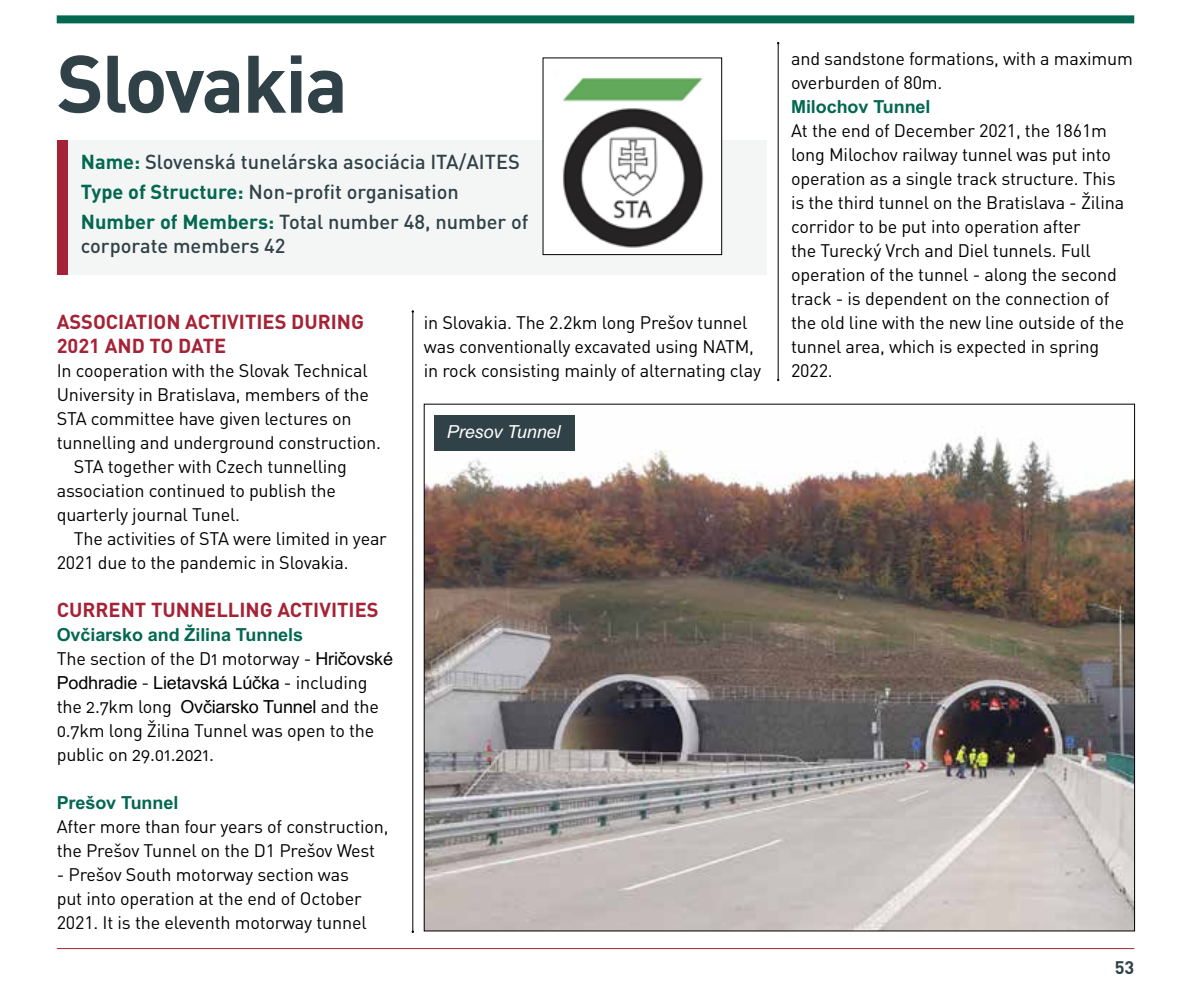
<style>
.page{position:relative;width:1191px;height:1005px;background:#fff}
.page>*{position:absolute;margin:0;border:0;box-sizing:border-box;transform-origin:0 0}
.t1{font:700 80px "DIN";letter-spacing:-.025em;color:#304148}
.t2{font:500 20px/29.6px "DIN";color:#304148}
.t3{font:700 20px/24px "DIN";color:#a52336}
.t4{font:18px/24px "DIN";letter-spacing:-.01em;color:#000}
.t5{font:18px/24px "DIN Regular Alternate";letter-spacing:-.01em;color:#000}
.t6{font:700 18px "Arial CE";letter-spacing:-.005em;color:#036751}
.t7{font:18px "Arial CE";letter-spacing:-.01em;color:#000}
.t8{font:italic 18px "Arial CE";letter-spacing:-.005em;color:#fff}
.t9{font:700 18px "DIN";color:#304148}
.s1{font-weight:700;color:#036751}
.s2{font-family:"Arial CE"}
.s3{font-family:"DIN Regular Alternate"}
</style>
<div class="page">
<hr style="left:57px;top:948px;width:1077px;height:1px;background:#a52336">
<div style="left:57px;top:15px;width:1077px;height:8px;background:#036751"></div>
<hr style="left:412px;top:311px;width:1px;height:620px;background:#000">
<hr style="left:778px;top:43px;width:1px;height:337px;background:#000">
<div style="left:57px;top:140px;width:710px;height:135px;background:#f4f6f5"></div>
<div style="left:57px;top:140px;width:10px;height:135px;background:#a52336"></div>
<div style="left:543px;top:58px;width:178px;height:197px;background:#fff"></div>
<img style="left:563px;top:77px;width:141px;height:171px">
<div style="left:543px;top:58px;width:179px;height:197px;border:1px solid #000"></div>
<img style="left:426px;top:435px;width:706px;height:494px">
<div style="left:434px;top:415px;width:141px;height:35px;background:#304148"></div>
<h1 class="t1" style="left:57px;top:31px;width:293px">Slovakia</h1>
<p class="t2" style="left:81px;top:146px;width:449px"><span class="s1">Name:</span> Slovenská tunelárska asociácia ITA/AITES<br><span class="s1">Type of Structure:</span> Non-profit organisation<br><span class="s1">Number of Members:</span> Total number 48, number of</p>
<p class="t2" style="left:81px;top:230px;width:206px">corporate members 42</p>
<p class="t3" style="left:57px;top:309px;width:309px">ASSOCIATION ACTIVITIES DURING<br>2021 AND TO DATE</p>
<p class="t4" style="left:57px;top:358px;width:312px">In cooperation with the Slovak Technical</p>
<p class="t4" style="left:57px;top:382px;width:314px">University in Bratislava, members of the</p>
<p class="t4" style="left:57px;top:406px;width:296px">STA committee have given lectures on</p>
<p class="t4" style="left:57px;top:430px;width:326px">tunnelling and underground construction.</p>
<p class="t4" style="left:74px;top:454px;width:275px">STA together with Czech tunnelling</p>
<p class="t4" style="left:57px;top:478px;width:281px">association continued to publish the</p>
<p class="t4" style="left:57px;top:502px;width:185px">quarterly journal Tunel.</p>
<p class="t4" style="left:74px;top:526px;width:315px">The activities of STA were limited in year</p>
<p class="t4" style="left:57px;top:550px;width:293px">2021 due to the pandemic in Slovakia.</p>
<p class="t3" style="left:57px;top:597px;width:323px">CURRENT TUNNELLING ACTIVITIES</p>
<p class="t6" style="left:57px;top:624px;width:248px">Ovčiarsko and Žilina Tunnels</p>
<p class="t5" style="left:57px;top:646px;width:338px">The section of the D1 motorway - <span class="s2">Hričovské</span></p>
<p class="t7" style="left:57px;top:672px;width:312px">Podhradie <span class="s3">-</span> Lietavská Lúčka <span class="s3">- including</span></p>
<p class="t5" style="left:57px;top:694px;width:324px">the 2.7km long <span class="s2">Ovčiarsko Tunnel</span> and the<br>0.7km long Žilina Tunnel was open to the public on 29.01.2021.</p>
<p class="t6" style="left:57px;top:792px;width:123px">Prešov Tunnel</p>
<p class="t4" style="left:57px;top:814px;width:333px">After more than four years of construction, the Prešov Tunnel on the D1 Prešov West</p>
<p class="t4" style="left:57px;top:862px;width:311px">- Prešov South motorway section was put into operation at the end of October<br>2021. It is the eleventh motorway tunnel</p>
<p class="t4" style="left:424px;top:310px;width:339px">in Slovakia. The 2.2km long Prešov tunnel was conventionally excavated using NATM, in rock consisting mainly of alternating clay</p>
<p class="t8" style="left:447px;top:421px;width:115px">Presov Tunnel</p>
<p class="t4" style="left:791px;top:46px;width:343px">and sandstone formations, with a maximum overburden of 80m.</p>
<p class="t6" style="left:791px;top:96px;width:141px">Milochov Tunnel</p>
<p class="t4" style="left:791px;top:118px;width:335px">At the end of December 2021, the 1861m long Milochov railway tunnel was put into operation as a single track structure. This is the third tunnel on the Bratislava - Žilina corridor to be put into operation after<br>the Turecký Vrch and Diel tunnels. Full operation of the tunnel - along the second track - is dependent on the connection of the old line with the new line outside of the tunnel area, which is expected in spring 2022.</p>
<p class="t9" style="left:1114px;top:955px;width:21px">53</p>
</div>
